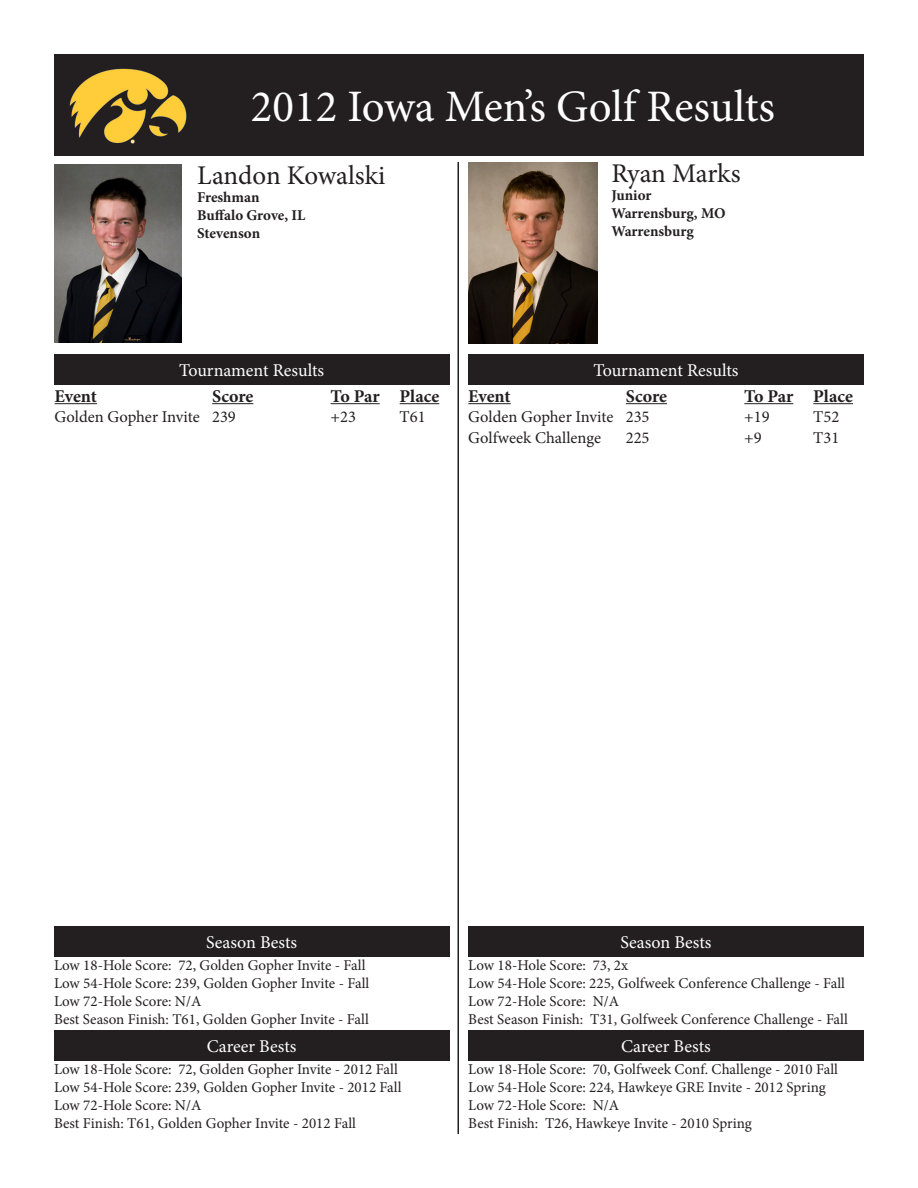
<style>
.page{position:relative;width:918px;height:1188px;background:#fff}
.page>*{position:absolute;margin:0;border:0;box-sizing:border-box;transform-origin:0 0}
.t1{font:45px "Minion Pro";color:#fff}
.t2{font:27px "Minion Pro";letter-spacing:-.005em;color:#231f20}
.t3{font:18px "Minion Pro";color:#fff}
.t4{font:700 18px "Minion Pro";letter-spacing:-.005em;color:#231f20}
.t5{font:16.5px "Minion Pro";color:#231f20}
.t6{font:15px "Minion Pro";color:#231f20}
.t7{font:700 15px "Minion Pro";letter-spacing:-.005em;color:#231f20}
</style>
<div class="page">
<img style="left:54px;top:164px;width:128px;height:179px">
<div style="left:54px;top:354px;width:395px;height:30px;background:#231f20"></div>
<div style="left:54px;top:1030px;width:395px;height:31px;background:#231f20"></div>
<hr style="left:55px;top:403px;width:42px;height:1px;background:#231f20">
<hr style="left:212px;top:403px;width:41px;height:1px;background:#231f20">
<hr style="left:331px;top:403px;width:49px;height:1px;background:#231f20">
<hr style="left:400px;top:403px;width:39px;height:1px;background:#231f20">
<div style="left:54px;top:927px;width:395px;height:30px;background:#231f20"></div>
<hr style="left:458px;top:162px;width:1px;height:972px;background:#231f20">
<img style="left:468px;top:162px;width:130px;height:181px">
<div style="left:468px;top:354px;width:396px;height:30px;background:#231f20"></div>
<div style="left:468px;top:1030px;width:396px;height:31px;background:#231f20"></div>
<hr style="left:468px;top:403px;width:43px;height:1px;background:#231f20">
<hr style="left:626px;top:403px;width:41px;height:1px;background:#231f20">
<hr style="left:744px;top:403px;width:49px;height:1px;background:#231f20">
<hr style="left:813px;top:403px;width:40px;height:1px;background:#231f20">
<div style="left:468px;top:927px;width:396px;height:30px;background:#231f20"></div>
<div style="left:54px;top:54px;width:810px;height:102px;background:#231f20"></div>
<img style="left:69px;top:68px;width:118px;height:76px">
<p class="t1" style="left:251px;top:77px;width:526px">2012 Iowa Men’s Golf Results</p>
<p class="t2" style="left:197px;top:157px;width:190px">Landon Kowalski</p>
<p class="t7" style="left:197px;top:186px;width:64px">Freshman</p>
<p class="t7" style="left:197px;top:204px;width:110px">Buffalo Grove, IL</p>
<p class="t7" style="left:197px;top:222px;width:65px">Stevenson</p>
<p class="t2" style="left:611px;top:155px;width:131px">Ryan Marks</p>
<p class="t7" style="left:611px;top:184px;width:42px">Junior</p>
<p class="t7" style="left:611px;top:202px;width:116px">Warrensburg, MO</p>
<p class="t7" style="left:611px;top:220px;width:84px">Warrensburg</p>
<p class="t3" style="left:179px;top:358px;width:147px">Tournament Results</p>
<p class="t4" style="left:55px;top:383px;width:44px">Event</p>
<p class="t4" style="left:212px;top:383px;width:43px">Score</p>
<p class="t4" style="left:331px;top:383px;width:110px">To Par Place</p>
<p class="t5" style="left:55px;top:405px;width:183px">Golden Gopher Invite 239</p>
<p class="t5" style="left:331px;top:405px;width:27px">+23</p>
<p class="t5" style="left:400px;top:405px;width:28px">T61</p>
<p class="t3" style="left:593px;top:358px;width:147px">Tournament Results</p>
<p class="t4" style="left:468px;top:383px;width:44px">Event</p>
<p class="t4" style="left:626px;top:383px;width:43px">Score</p>
<p class="t4" style="left:744px;top:383px;width:110px">To Par Place</p>
<p class="t5" style="left:468px;top:405px;width:183px">Golden Gopher Invite 235</p>
<p class="t5" style="left:744px;top:405px;width:27px">+19</p>
<p class="t5" style="left:813px;top:405px;width:28px">T52</p>
<p class="t5" style="left:468px;top:427px;width:134px">Golfweek Challenge</p>
<p class="t5" style="left:626px;top:427px;width:25px">225</p>
<p class="t5" style="left:744px;top:427px;width:19px">+9</p>
<p class="t5" style="left:813px;top:427px;width:28px">T31</p>
<p class="t3" style="left:206px;top:931px;width:93px">Season Bests</p>
<p class="t6" style="left:54px;top:955px;width:313px">Low 18-Hole Score: 72, Golden Gopher Invite - Fall</p>
<p class="t6" style="left:54px;top:973px;width:317px">Low 54-Hole Score: 239, Golden Gopher Invite - Fall</p>
<p class="t6" style="left:54px;top:991px;width:149px">Low 72-Hole Score: N/A</p>
<p class="t6" style="left:54px;top:1009px;width:316px">Best Season Finish: T61, Golden Gopher Invite - Fall</p>
<p class="t3" style="left:207px;top:1034px;width:91px">Career Bests</p>
<p class="t6" style="left:54px;top:1059px;width:345px">Low 18-Hole Score: 72, Golden Gopher Invite - 2012 Fall</p>
<p class="t6" style="left:54px;top:1077px;width:349px">Low 54-Hole Score: 239, Golden Gopher Invite - 2012 Fall</p>
<p class="t6" style="left:54px;top:1095px;width:149px">Low 72-Hole Score: N/A</p>
<p class="t6" style="left:54px;top:1113px;width:304px">Best Finish: T61, Golden Gopher Invite - 2012 Fall</p>
<p class="t3" style="left:620px;top:931px;width:93px">Season Bests</p>
<p class="t6" style="left:468px;top:955px;width:161px">Low 18-Hole Score: 73, 2x</p>
<p class="t6" style="left:468px;top:973px;width:378px">Low 54-Hole Score: 225, Golfweek Conference Challenge - Fall</p>
<p class="t6" style="left:468px;top:991px;width:152px">Low 72-Hole Score: N/A</p>
<p class="t6" style="left:468px;top:1009px;width:381px">Best Season Finish: T31, Golfweek Conference Challenge - Fall</p>
<p class="t3" style="left:621px;top:1034px;width:91px">Career Bests</p>
<p class="t6" style="left:468px;top:1059px;width:371px">Low 18-Hole Score: 70, Golfweek Conf. Challenge - 2010 Fall</p>
<p class="t6" style="left:468px;top:1077px;width:359px">Low 54-Hole Score: 224, Hawkeye GRE Invite - 2012 Spring</p>
<p class="t6" style="left:468px;top:1095px;width:152px">Low 72-Hole Score: N/A</p>
<p class="t6" style="left:468px;top:1113px;width:285px">Best Finish: T26, Hawkeye Invite - 2010 Spring</p>
</div>
